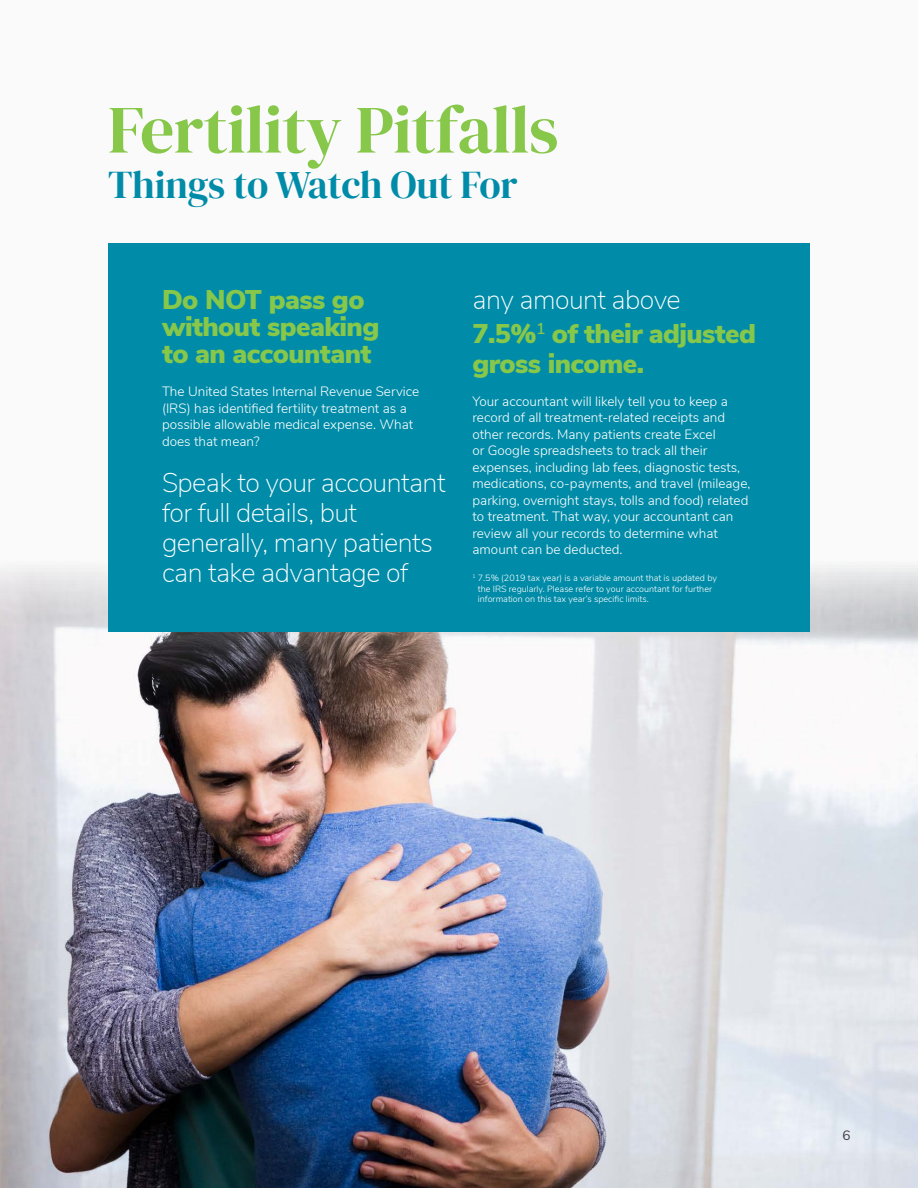
<style>
.page{position:relative;width:918px;height:1188px;background:#fafafa}
.page>*{position:absolute;margin:0;border:0;box-sizing:border-box;transform-origin:0 0}
.t1{font:67.5px "DM Serif Display";letter-spacing:-.01em;color:#87c74a}
.t2{font:39px "DM Serif Display";letter-spacing:-.005em;color:#008ca8}
.t3{font:200 27px/30px "Nunito Sans";letter-spacing:-.02em;color:#fff}
.t4{font:900 27px/27px "Nunito Sans";letter-spacing:-.02em;color:#87c74a}
.t5{font:300 13.5px/16.5px "Nunito Sans";color:#fff}
.t6{font:13.5px "Nunito Sans";color:#404042}
.t7{font:300 9px/10.5px "Nunito Sans";color:#fff}
</style>
<div class="page">
<img style="left:0;top:568px;width:918px;height:620px">
<div style="left:108px;top:243px;width:702px;height:389px;background:#008ca8"></div>
<p class="t1" style="left:108px;top:91px;width:452px">Fertility Pitfalls</p>
<p class="t2" style="left:108px;top:162px;width:411px">Things to Watch Out For</p>
<p class="t4" style="left:162px;top:285px;width:219px">Do NOT pass go without speaking to an accountant</p>
<p class="t5" style="left:162px;top:383px;width:259px">The United States Internal Revenue Service (IRS) has identified fertility treatment as a possible allowable medical expense. What does that mean?</p>
<p class="t3" style="left:162px;top:467px;width:285px">Speak to your accountant for full details, but generally, many patients can take advantage of</p>
<p class="t3" style="left:472px;top:284px;width:210px">any amount above</p>
<p class="t4" style="left:472px;top:317px;width:285px;line-height:30px">7.5%<sup>1</sup> of their adjusted gross income.</p>
<p class="t5" style="left:472px;top:392px;width:280px">Your accountant will likely tell you to keep a record of all treatment-related receipts and other records. Many patients create Excel<br>or Google spreadsheets to track all their expenses, including lab fees, diagnostic tests, medications, co-payments, and travel (mileage, parking, overnight stays, tolls and food) related to treatment. That way, your accountant can review all your records to determine what amount can be deducted.</p>
<p class="t7" style="left:478px;top:572px;width:241px;text-indent:-5px"><sup>1</sup> 7.5% (2019 tax year) is a variable amount that is updated by the IRS regularly. Please refer to your accountant for further information on this tax year’s specific limits.</p>
<p class="t6" style="left:843px;top:1125px;width:10px">6</p>
</div>
